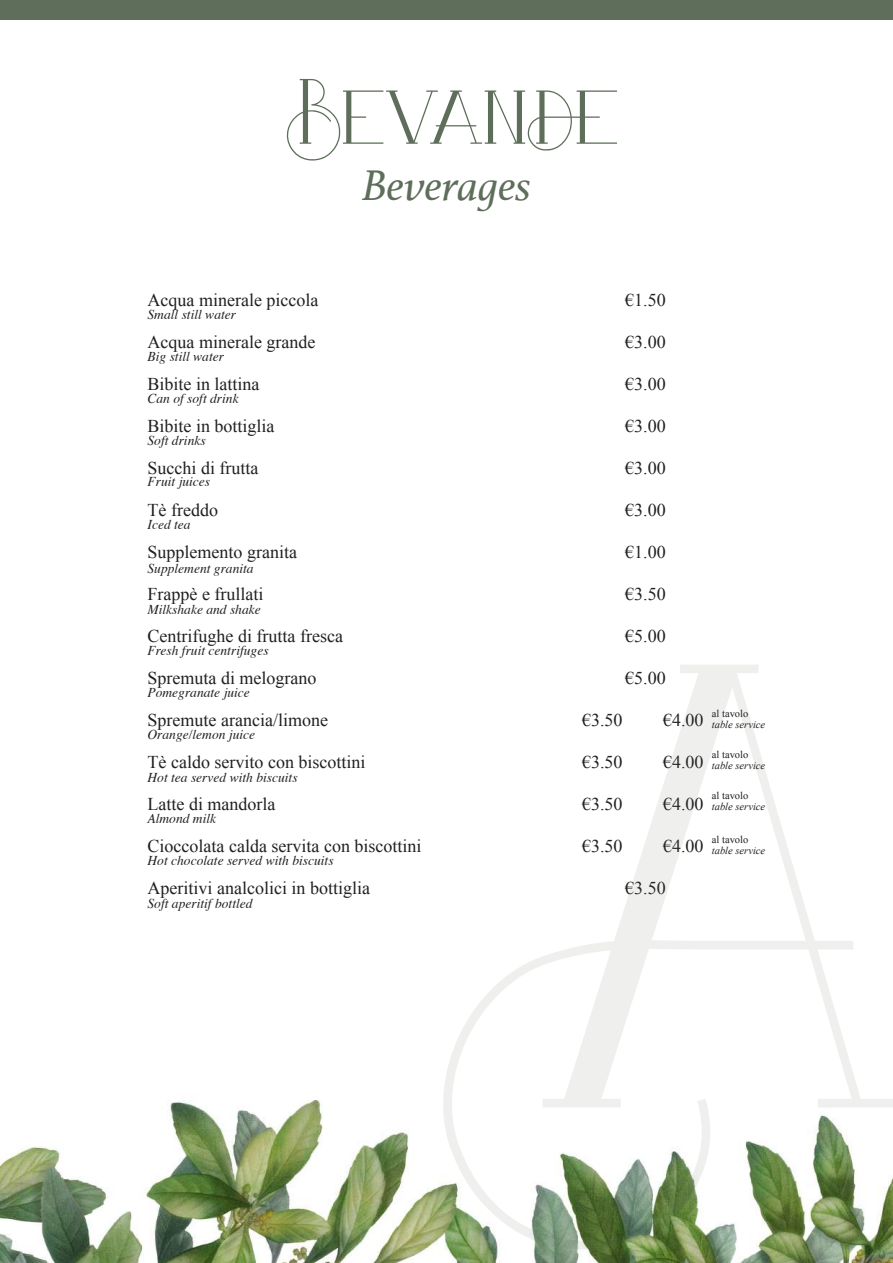
<style>
.page{position:relative;width:893px;height:1263px;background:#fff}
.page>*{position:absolute;margin:0;border:0;box-sizing:border-box;transform-origin:0 0}
.t1{font:109.5px "Arkadelphia Demo";color:#5e6e5a}
.t2{font:italic 45px "Athelas";color:#5e6e5a}
.t3{font:18px "Times New Roman";color:#231f20}
.t4{font:italic 13.5px "Times";color:#231f20}
.t5{font:italic 10.5px "Times New Roman";color:#231f20}
.t6{font:10.5px "Times New Roman";color:#231f20}
</style>
<div class="page">
<img style="left:0;top:1099px;width:892px;height:164px">
<svg style="left:443px;top:665px;width:449px;height:584px"></svg>
<div style="left:0;top:0;width:892px;height:19px;background:#5e6e5a"></div>
<h1 class="t1" style="left:285px;top:51px;width:334px">Bevande</h1>
<h2 class="t2" style="left:362px;top:150px;width:171px">Beverages</h2>
<p class="t3" style="left:147px;top:288px;width:172px">Acqua minerale piccola</p>
<p class="t3" style="left:147px;top:330px;width:169px">Acqua minerale grande</p>
<p class="t3" style="left:147px;top:372px;width:114px">Bibite in lattina</p>
<p class="t3" style="left:147px;top:414px;width:129px">Bibite in bottiglia</p>
<p class="t3" style="left:147px;top:456px;width:112px">Succhi di frutta</p>
<p class="t3" style="left:147px;top:498px;width:72px">Tè freddo</p>
<p class="t3" style="left:147px;top:540px;width:151px">Supplemento granita</p>
<p class="t3" style="left:147px;top:582px;width:117px">Frappè e frullati</p>
<p class="t3" style="left:147px;top:624px;width:197px">Centrifughe di frutta fresca</p>
<p class="t3" style="left:147px;top:666px;width:170px">Spremuta di melograno</p>
<p class="t3" style="left:147px;top:708px;width:182px">Spremute arancia/limone</p>
<p class="t3" style="left:147px;top:750px;width:219px">Tè caldo servito con biscottini</p>
<p class="t3" style="left:147px;top:792px;width:129px">Latte di mandorla</p>
<p class="t3" style="left:147px;top:834px;width:275px">Cioccolata calda servita con biscottini</p>
<p class="t3" style="left:147px;top:876px;width:224px">Aperitivi analcolici in bottiglia</p>
<p class="t4" style="left:147px;top:303px;width:90px">Small still water</p>
<p class="t4" style="left:147px;top:345px;width:78px">Big still water</p>
<p class="t4" style="left:147px;top:387px;width:93px">Can of soft drink</p>
<p class="t4" style="left:147px;top:429px;width:60px">Soft drinks</p>
<p class="t4" style="left:147px;top:470px;width:64px">Fruit juices</p>
<p class="t4" style="left:147px;top:512px;width:45px">Iced tea</p>
<p class="t4" style="left:147px;top:557px;width:108px">Supplement granita</p>
<p class="t4" style="left:147px;top:598px;width:115px">Milkshake and shake</p>
<p class="t4" style="left:147px;top:639px;width:123px">Fresh fruit centrifuges</p>
<p class="t4" style="left:147px;top:681px;width:104px">Pomegranate juice</p>
<p class="t4" style="left:147px;top:723px;width:109px">Orange/lemon juice</p>
<p class="t4" style="left:147px;top:765px;width:151px">Hot tea served with biscuits</p>
<p class="t4" style="left:147px;top:807px;width:70px">Almond milk</p>
<p class="t4" style="left:147px;top:848px;width:187px">Hot chocolate served with biscuits</p>
<p class="t4" style="left:147px;top:892px;width:107px">Soft aperitif bottled</p>
<p class="t3" style="left:625px;top:288px;width:42px">€1.50</p>
<p class="t3" style="left:625px;top:330px;width:42px">€3.00</p>
<p class="t3" style="left:625px;top:372px;width:42px">€3.00</p>
<p class="t3" style="left:625px;top:414px;width:42px">€3.00</p>
<p class="t3" style="left:625px;top:456px;width:42px">€3.00</p>
<p class="t3" style="left:625px;top:498px;width:42px">€3.00</p>
<p class="t3" style="left:625px;top:540px;width:42px">€1.00</p>
<p class="t3" style="left:625px;top:582px;width:42px">€3.50</p>
<p class="t3" style="left:625px;top:624px;width:42px">€5.00</p>
<p class="t3" style="left:625px;top:666px;width:42px">€5.00</p>
<p class="t3" style="left:582px;top:708px;width:42px">€3.50</p>
<p class="t3" style="left:663px;top:708px;width:42px">€4.00</p>
<p class="t3" style="left:582px;top:750px;width:42px">€3.50</p>
<p class="t3" style="left:663px;top:750px;width:42px">€4.00</p>
<p class="t3" style="left:582px;top:792px;width:42px">€3.50</p>
<p class="t3" style="left:663px;top:792px;width:42px">€4.00</p>
<p class="t3" style="left:582px;top:834px;width:42px">€3.50</p>
<p class="t3" style="left:663px;top:834px;width:42px">€4.00</p>
<p class="t3" style="left:625px;top:876px;width:42px">€3.50</p>
<p class="t6" style="left:711px;top:707px;width:38px">al tavolo</p>
<p class="t5" style="left:711px;top:717px;width:55px">table service</p>
<p class="t6" style="left:711px;top:748px;width:38px">al tavolo</p>
<p class="t5" style="left:711px;top:758px;width:55px">table service</p>
<p class="t6" style="left:711px;top:789px;width:38px">al tavolo</p>
<p class="t5" style="left:711px;top:799px;width:55px">table service</p>
<p class="t6" style="left:711px;top:833px;width:38px">al tavolo</p>
<p class="t5" style="left:711px;top:843px;width:55px">table service</p>
</div>
